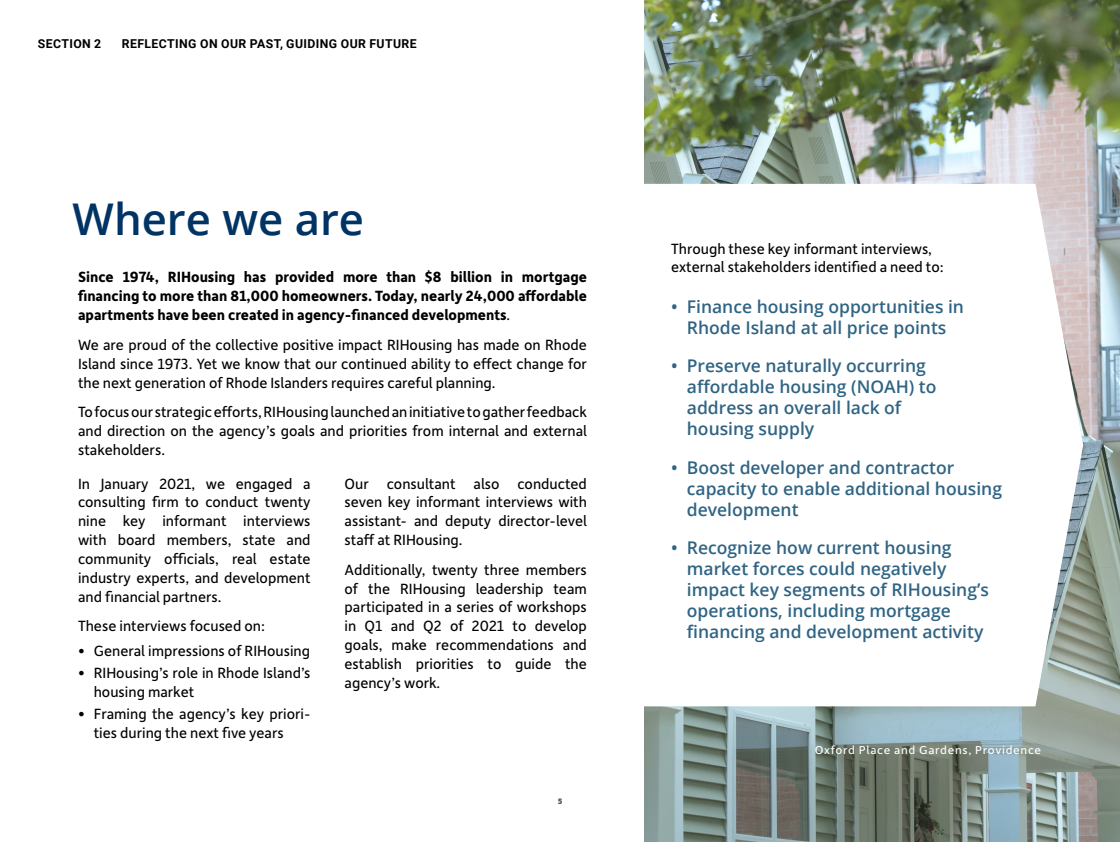
<style>
.page{position:relative;width:1120px;height:842px;background:#fff}
.page>*{position:absolute;margin:0;border:0;box-sizing:border-box;transform-origin:0 0}
.t1{font:600 43.75px "Open Sans";color:#003465}
.t2{font:600 17.5px/21px "Open Sans";color:#306484}
.t3{font:15.75px/18.9px "Depot New";color:#000;text-align:justify}
.t4{font:700 15.75px/18.9px "Depot New";color:#000;text-align:justify}
.t5{font:700 12.25px "Roboto";letter-spacing:.035em;color:#000}
.t6{font:12.16px "Depot New";letter-spacing:.05em;color:#fff;scale:1.06 1}
.t7{font:700 10.5px "Depot New";color:#535353}
.s1{font-weight:400}
</style>
<div class="page">
<img style="left:644px;top:0;width:476px;height:842px">
<svg style="left:644px;top:184px;width:439px;height:522px"></svg>
<p class="t5" style="left:38px;top:35px;width:65px">SECTION 2</p>
<p class="t5" style="left:122px;top:35px;width:296px">REFLECTING ON OUR PAST, GUIDING OUR FUTURE</p>
<p class="t1" style="left:73px;top:189px;width:293px">Where we are</p>
<p class="t4" style="left:78px;top:267px;width:510px">Since 1974, RIHousing has provided more than $8 billion in mortgage financing to more than 81,000 homeowners. Today, nearly 24,000 affordable apartments have been created in agency-financed developments<span class="s1">.</span></p>
<p class="t3" style="left:78px;top:334px;width:510px">We are proud of the collective positive impact RIHousing has made on Rhode Island since 1973. Yet we know that our continued ability to effect change for the next generation of Rhode Islanders requires careful planning.</p>
<p class="t3" style="left:78px;top:401px;width:510px">To focus our strategic efforts, RIHousing launched an initiative to gather feedback and direction on the agency’s goals and priorities from internal and external stakeholders.</p>
<p class="t3" style="left:78px;top:473px;width:234px">In January 2021, we engaged a consulting firm to conduct twenty nine key informant interviews with board members, state and community officials, real estate industry experts, and development and financial partners.</p>
<p class="t3" style="left:78px;top:616px;width:189px">These interviews focused on:</p>
<p class="t3" style="left:78px;top:640px;width:234px">• General impressions of RIHousing</p>
<p class="t3" style="left:94px;top:662px;width:218px;text-indent:-16px">• RIHousing’s role in Rhode Island’s housing market</p>
<p class="t3" style="left:94px;top:704px;width:218px;text-indent:-16px">• Framing the agency’s key priori&shy;ties during the next five years</p>
<p class="t3" style="left:345px;top:473px;width:244px">Our consultant also conducted seven key informant interviews with assistant- and deputy director-level staff at RIHousing.</p>
<p class="t3" style="left:345px;top:559px;width:244px">Additionally, twenty three members of the RIHousing leadership team participated in a series of workshops in Q1 and Q2 of 2021 to develop goals, make recommendations and establish priorities to guide the agency’s work.</p>
<p class="t7" style="left:558px;top:794px;width:6px">5</p>
<p class="t3" style="left:671px;top:238px;width:274px">Through these key informant interviews, external stakeholders identified a need to:</p>
<p class="t2" style="left:671px;top:295px;width:294px;text-align:center">• Finance housing opportunities in<br>Rhode Island at all price points</p>
<p class="t2" style="left:687px;top:355px;width:251px;text-indent:-16px">• Preserve naturally occurring affordable housing (NOAH) to address an overall lack of housing supply</p>
<p class="t2" style="left:687px;top:456px;width:317px;text-indent:-16px">• Boost developer and contractor capacity to enable additional housing development</p>
<p class="t2" style="left:687px;top:537px;width:304px;text-indent:-16px">• Recognize how current housing market forces could negatively impact key segments of RIHousing’s operations, including mortgage financing and development activity</p>
<p class="t6" style="left:815px;top:741px;width:215px">Oxford Place and Gardens, Providence</p>
</div>
